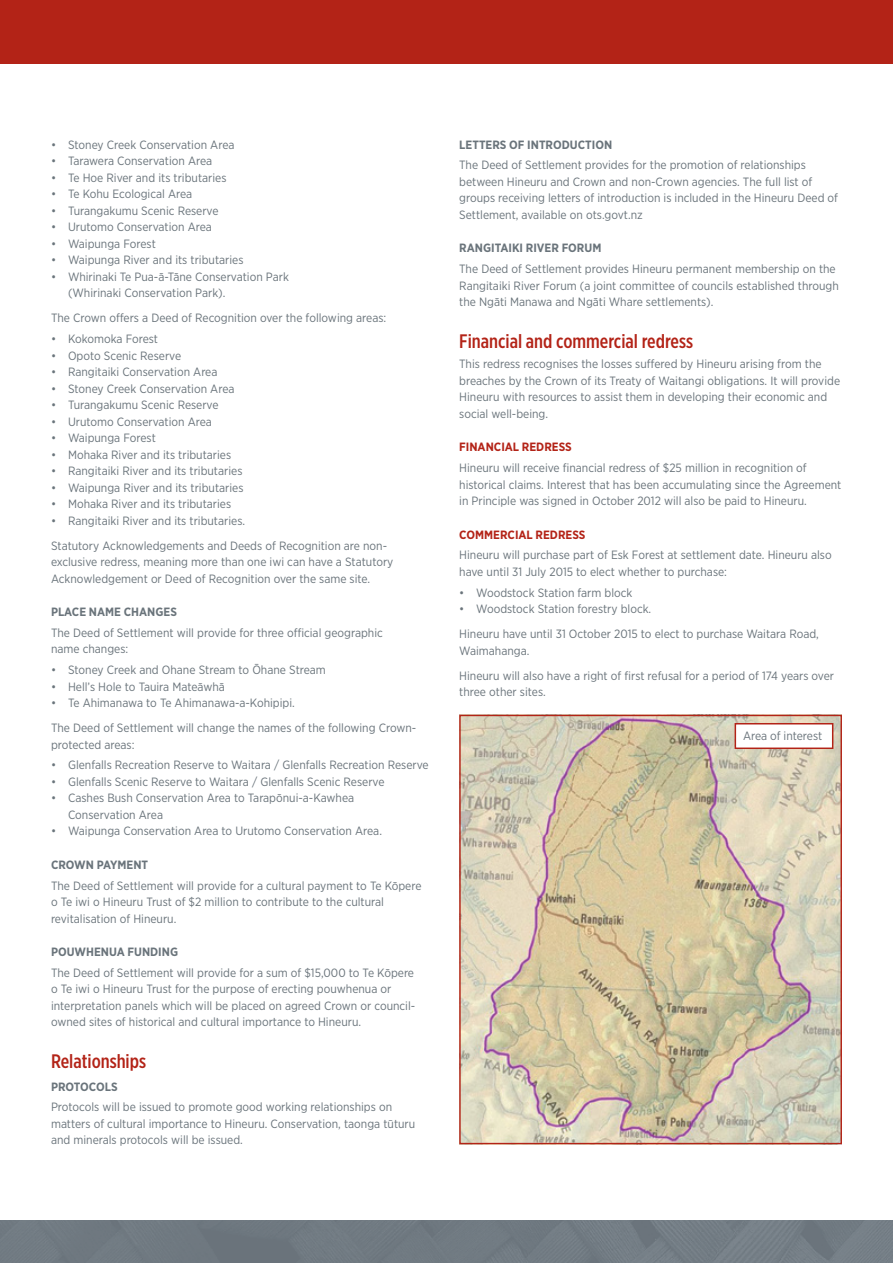
<style>
.page{position:relative;width:893px;height:1263px;background:#fff}
.page>*{position:absolute;margin:0;border:0;box-sizing:border-box;transform-origin:0 0}
.t1{font:500 19.5px "Gotham X Narrow";color:#b32317}
.t2{font:12px/16.5px "Gotham Narrow";color:#6a747b}
.t3{font:700 12px "Gotham Narrow";color:#6a747b}
.t4{font:700 12px "Gotham Narrow";color:#b32317}
</style>
<div class="page">
<div style="left:0;top:0;width:893px;height:64px;background:#b32317"></div>
<div style="left:0;top:1220px;width:893px;height:43px;background:#717a82"></div>
<img style="left:461px;top:717px;width:379px;height:425px">
<div style="left:735px;top:723px;width:98px;height:26px;background:#fff;border:2px solid #b32317"></div>
<p class="t2" style="left:51px;top:136px;width:185px">• Stoney Creek Conservation Area</p>
<p class="t2" style="left:51px;top:153px;width:163px">• Tarawera Conservation Area</p>
<p class="t2" style="left:51px;top:169px;width:177px">• Te Hoe River and its tributaries</p>
<p class="t2" style="left:51px;top:186px;width:143px">• Te Kohu Ecological Area</p>
<p class="t2" style="left:51px;top:202px;width:169px">• Turangakumu Scenic Reserve</p>
<p class="t2" style="left:51px;top:219px;width:162px">• Urutomo Conservation Area</p>
<p class="t2" style="left:51px;top:235px;width:106px">• Waipunga Forest</p>
<p class="t2" style="left:51px;top:252px;width:194px">• Waipunga River and its tributaries</p>
<p class="t2" style="left:68px;top:268px;width:222px;text-indent:-17px">• Whirinaki Te Pua-ā-Tāne Conservation Park (Whirinaki Conservation Park).</p>
<p class="t2" style="left:51px;top:310px;width:337px">The Crown offers a Deed of Recognition over the following areas:</p>
<p class="t2" style="left:51px;top:330px;width:109px">• Kokomoka Forest</p>
<p class="t2" style="left:51px;top:347px;width:132px">• Opoto Scenic Reserve</p>
<p class="t2" style="left:51px;top:363px;width:168px">• Rangitaiki Conservation Area</p>
<p class="t2" style="left:51px;top:380px;width:185px">• Stoney Creek Conservation Area</p>
<p class="t2" style="left:51px;top:396px;width:169px">• Turangakumu Scenic Reserve</p>
<p class="t2" style="left:51px;top:413px;width:162px">• Urutomo Conservation Area</p>
<p class="t2" style="left:51px;top:429px;width:106px">• Waipunga Forest</p>
<p class="t2" style="left:51px;top:446px;width:182px">• Mohaka River and its tributaries</p>
<p class="t2" style="left:51px;top:462px;width:193px">• Rangitaiki River and its tributaries</p>
<p class="t2" style="left:51px;top:479px;width:194px">• Waipunga River and its tributaries</p>
<p class="t2" style="left:51px;top:495px;width:182px">• Mohaka River and its tributaries</p>
<p class="t2" style="left:51px;top:507px;width:338px;line-height:25px">• Rangitaiki River and its tributaries.<br>Statutory Acknowledgements and Deeds of Recognition are non-</p>
<p class="t2" style="left:51px;top:553px;width:344px">exclusive redress, meaning more than one iwi can have a Statutory<br>Acknowledgement or Deed of Recognition over the same site.</p>
<p class="t3" style="left:51px;top:604px;width:127px">PLACE NAME CHANGES</p>
<p class="t2" style="left:51px;top:624px;width:333px">The Deed of Settlement will provide for three official geographic name changes:</p>
<p class="t2" style="left:51px;top:661px;width:276px">• Stoney Creek and Ohane Stream to Ōhane Stream</p>
<p class="t2" style="left:51px;top:678px;width:175px">• Hell’s Hole to Tauira Mateāwhā</p>
<p class="t2" style="left:51px;top:690px;width:367px;line-height:25px">• Te Ahimanawa to Te Ahimanawa-a-Kohipipi.<br>The Deed of Settlement will change the names of the following Crown-</p>
<p class="t2" style="left:51px;top:736px;width:85px">protected areas:</p>
<p class="t2" style="left:51px;top:757px;width:379px">• Glenfalls Recreation Reserve to Waitara / Glenfalls Recreation Reserve</p>
<p class="t2" style="left:51px;top:773px;width:335px">• Glenfalls Scenic Reserve to Waitara / Glenfalls Scenic Reserve</p>
<p class="t2" style="left:68px;top:790px;width:288px;text-indent:-17px">• Cashes Bush Conservation Area to Tarapōnui-a-Kawhea<br>Conservation Area</p>
<p class="t2" style="left:51px;top:823px;width:332px">• Waipunga Conservation Area to Urutomo Conservation Area.</p>
<p class="t3" style="left:51px;top:857px;width:99px">CROWN PAYMENT</p>
<p class="t2" style="left:51px;top:877px;width:372px">The Deed of Settlement will provide for a cultural payment to Te Kōpere o Te iwi o Hineuru Trust of $2 million to contribute to the cultural revitalisation of Hineuru.</p>
<p class="t3" style="left:51px;top:944px;width:129px">POUWHENUA FUNDING</p>
<p class="t2" style="left:51px;top:964px;width:366px">The Deed of Settlement will provide for a sum of $15,000 to Te Kōpere o Te iwi o Hineuru Trust for the purpose of erecting pouwhenua or interpretation panels which will be placed on agreed Crown or council&shy;owned sites of historical and cultural importance to Hineuru.</p>
<h1 class="t1" style="left:51px;top:1049px;width:97px">Relationships</h1>
<p class="t3" style="left:51px;top:1079px;width:68px">PROTOCOLS</p>
<p class="t2" style="left:51px;top:1098px;width:366px">Protocols will be issued to promote good working relationships on matters of cultural importance to Hineuru. Conservation, taonga tūturu and minerals protocols will be issued.</p>
<p class="t3" style="left:459px;top:137px;width:154px">LETTERS OF INTRODUCTION</p>
<p class="t2" style="left:459px;top:157px;width:380px">The Deed of Settlement provides for the promotion of relationships between Hineuru and Crown and non-Crown agencies. The full list of groups receiving letters of introduction is included in the Hineuru Deed of Settlement, available on ots.govt.nz</p>
<p class="t3" style="left:459px;top:241px;width:144px">RANGITAIKI RIVER FORUM</p>
<p class="t2" style="left:459px;top:261px;width:381px">The Deed of Settlement provides Hineuru permanent membership on the<br>Rangitaiki River Forum (a joint committee of councils established through the Ngāti Manawa and Ngāti Whare settlements).</p>
<h1 class="t1" style="left:459px;top:329px;width:235px">Financial and commercial redress</h1>
<p class="t2" style="left:459px;top:356px;width:382px">This redress recognises the losses suffered by Hineuru arising from the breaches by the Crown of its Treaty of Waitangi obligations. It will provide Hineuru with resources to assist them in developing their economic and social well-being.</p>
<p class="t4" style="left:459px;top:439px;width:114px">FINANCIAL REDRESS</p>
<p class="t2" style="left:459px;top:459px;width:384px">Hineuru will receive financial redress of $25 million in recognition of historical claims. Interest that has been accumulating since the Agreement in Principle was signed in October 2012 will also be paid to Hineuru.</p>
<p class="t4" style="left:459px;top:527px;width:128px">COMMERCIAL REDRESS</p>
<p class="t2" style="left:459px;top:547px;width:374px">Hineuru will purchase part of Esk Forest at settlement date. Hineuru also have until 31 July 2015 to elect whether to purchase:</p>
<p class="t2" style="left:459px;top:584px;width:175px">• Woodstock Station farm block</p>
<p class="t2" style="left:459px;top:596px;width:361px;line-height:25px">• Woodstock Station forestry block.<br>Hineuru have until 31 October 2015 to elect to purchase Waitara Road,</p>
<p class="t2" style="left:459px;top:638px;width:376px;line-height:25px">Waimahanga.<br>Hineuru will also have a right of first refusal for a period of 174 years over</p>
<p class="t2" style="left:459px;top:683px;width:88px">three other sites.</p>
<p class="t2" style="left:743px;top:727px;width:81px">Area of interest</p>
</div>
